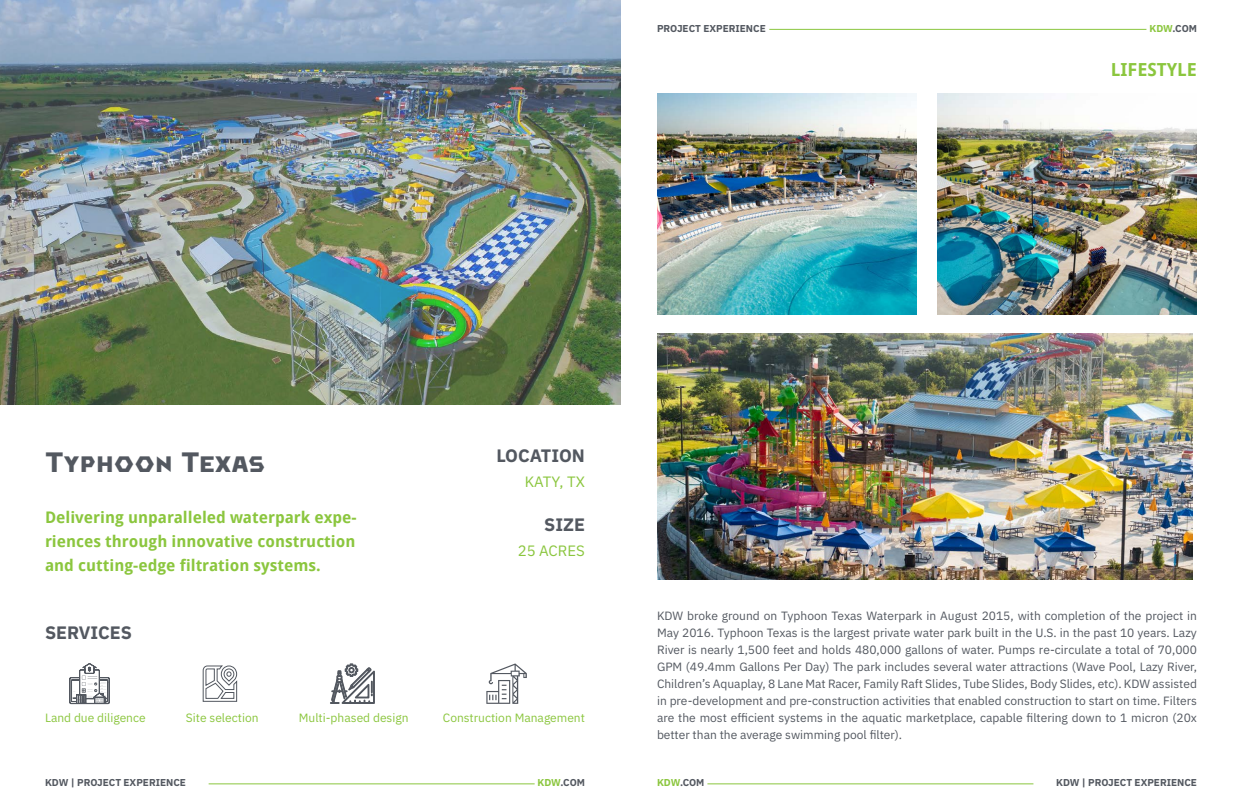
<style>
.page{position:relative;width:1242px;height:810px;background:#fff}
.page>*{position:absolute;margin:0;border:0;box-sizing:border-box;transform-origin:0 0}
.Paragraph_Style1{font:28px "KDW Sans";color:#535860}
.Paragraph_Style1-2{font:700 18px "IBM Plex Sans";color:#535860}
.Paragraph_Style16{font:700 18px "Droid Sans";color:#8bc63e}
.Paragraph_Style1-3{font:700 16px/24px "Droid Sans";color:#8bc63e;text-align:justify}
.Paragraph_Style1-4{font:15px "IBM Plex Sans";color:#8bc63e}
.Paragraph_Style1-5{font:12px/17px "IBM Plex Sans";color:#535860;text-align:justify}
.Paragraph_Style1-6{font:12px "IBM Plex Sans";color:#8bc63e}
.Paragraph_Style1-7{font:700 10px "IBM Plex Sans";color:#535860}
.s1{color:#8bc63e}
</style>
<div class="page">
<img style="left:657px;top:94px;width:259px;height:221px">
<img style="left:938px;top:94px;width:259px;height:221px">
<hr style="left:707px;top:784px;width:326px;height:1px;background:#8bc63e">
<hr style="left:769px;top:29px;width:377px;height:1px;background:#8bc63e">
<img style="left:657px;top:334px;width:536px;height:245px">
<img style="left:0;top:0;width:621px;height:405px">
<hr style="left:209px;top:784px;width:326px;height:1px;background:#8bc63e">
<svg style="left:486px;top:663px;width:41px;height:41px"></svg>
<svg style="left:330px;top:663px;width:45px;height:41px"></svg>
<svg style="left:202px;top:665px;width:36px;height:37px"></svg>
<svg style="left:69px;top:663px;width:41px;height:42px"></svg>
<p class="Paragraph_Style1-7" style="left:657px;top:20px;width:110px">PROJECT EXPERIENCE</p>
<p class="Paragraph_Style1-7" style="left:1150px;top:20px;width:49px"><span class="s1">KDW</span>.COM</p>
<p class="Paragraph_Style16" style="left:1111px;top:57px;width:88px">LIFESTYLE</p>
<p class="Paragraph_Style1" style="left:45px;top:446px;width:222px">Typhoon Texas</p>
<p class="Paragraph_Style1-2" style="left:496px;top:441px;width:90px">LOCATION</p>
<p class="Paragraph_Style1-4" style="left:525px;top:470px;width:62px">KATY, TX</p>
<p class="Paragraph_Style1-2" style="left:544px;top:510px;width:42px">SIZE</p>
<p class="Paragraph_Style1-4" style="left:518px;top:539px;width:69px">25 ACRES</p>
<p class="Paragraph_Style1-3" style="left:45px;top:505px;width:313px">Delivering unparalleled waterpark expe&shy;riences through innovative construction and cutting-edge filtration systems.</p>
<p class="Paragraph_Style1-2" style="left:45px;top:618px;width:89px">SERVICES</p>
<p class="Paragraph_Style1-6" style="left:45px;top:709px;width:102px">Land due diligence</p>
<p class="Paragraph_Style1-6" style="left:186px;top:709px;width:74px">Site selection</p>
<p class="Paragraph_Style1-6" style="left:299px;top:709px;width:111px">Multi-phased design</p>
<p class="Paragraph_Style1-6" style="left:443px;top:709px;width:144px">Construction Management</p>
<p class="Paragraph_Style1-7" style="left:45px;top:775px;width:142px">KDW | PROJECT EXPERIENCE</p>
<p class="Paragraph_Style1-7" style="left:538px;top:775px;width:49px"><span class="s1">KDW</span>.COM</p>
<p class="Paragraph_Style1-5" style="left:657px;top:606px;width:542px">KDW broke ground on Typhoon Texas Waterpark in August 2015, with completion of the project in May 2016. Typhoon Texas is the largest private water park built in the U.S. in the past 10 years. Lazy River is nearly 1,500 feet and holds 480,000 gallons of water. Pumps re-circulate a total of 70,000<br>GPM (49.4mm Gallons Per Day) The park includes several water attractions (Wave Pool, Lazy River, Children’s Aquaplay, 8 Lane Mat Racer, Family Raft Slides, Tube Slides, Body Slides, etc). KDW assisted in pre-development and pre-construction activities that enabled construction to start on time. Filters are the most efficient systems in the aquatic marketplace, capable filtering down to 1 micron (20x better than the average swimming pool filter).</p>
<p class="Paragraph_Style1-7" style="left:657px;top:775px;width:49px"><span class="s1">KDW</span>.COM</p>
<p class="Paragraph_Style1-7" style="left:1056px;top:775px;width:142px">KDW | PROJECT EXPERIENCE</p>
</div>
